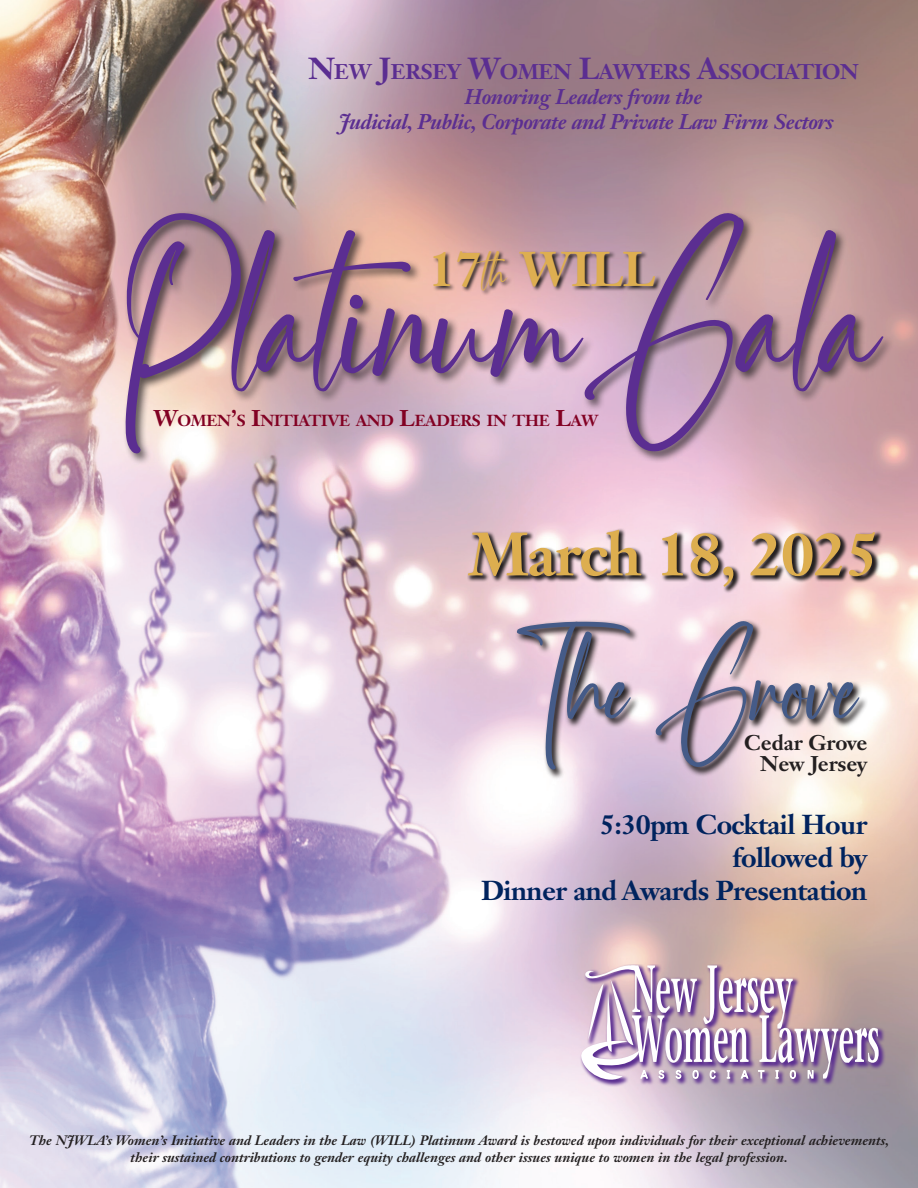
<style>
.page{position:relative;width:918px;height:1188px;background:#fff}
.page>*{position:absolute;margin:0;border:0;box-sizing:border-box;transform-origin:0 0}
.t1{font:147px "Handselled Demo";color:#5b2e91}
.t2{font:90px "Handselled Demo";color:#455b88}
.t3{font:700 60px "Janson Text LT Std";letter-spacing:-.02em;color:#ddae4f}
.t4{font:700 48px "Janson Text LT Std";color:#ddae51}
.t5{font:700 27px/33px "Janson Text LT Std";letter-spacing:-.02em;color:#00235e;text-align:right}
.t6{font:italic 700 21px/25.2px "Janson Text LT Std";letter-spacing:-.02em;color:#5b2e91;text-align:center}
.t7{font:700 21px/21px "Janson Text LT Std";color:#231f20;text-align:right}
.t8{font:700 15.75px "Janson Text LT Std";letter-spacing:-.015em;color:#820123}
.t9{font:italic 700 13.5px/16.5px "Janson Text LT Std";color:#231f20;text-align:center}
.s1{font-style:normal;font-size:30px}
.s2{font-style:normal}
.s3{font-family:"Handselled Demo";font-weight:400;font-size:36px}
.s4{font-size:22.5px}
</style>
<div class="page">
<img style="left:0;top:0;width:918px;height:1188px">
<svg style="left:467px;top:528px;width:416px;height:66px;background:#b49da3"></svg>
<svg style="left:580px;top:964px;width:306px;height:123px"></svg>
<svg style="left:580px;top:965px;width:299px;height:121px"></svg>
<div style="left:123px;top:210px;width:771px;height:255px;background:#231f20;opacity:.75"></div>
<svg style="left:515px;top:619px;width:354px;height:161px;background:#d6c0c8"></svg>
<h3 class="t6" style="left:308px;top:59px;width:552px"><span class="s1">N</span><span class="s2">EW</span> <span class="s1">J</span><span class="s2">ERSEY</span> <span class="s1">W</span><span class="s2">OMEN</span> <span class="s1">L</span><span class="s2">AWYERS</span> <span class="s1">A</span><span class="s2">SSOCIATION<br></span>Honoring Leaders from the<br>Judicial, Public, Corporate and Private Law Firm Sectors</h3>
<h1 class="t1" style="left:118px;top:236px;width:761px">PlatinumGala</h1>
<h3 class="t4" style="left:429px;top:238px;width:229px">17<span class="s3">th</span> WILL</h3>
<p class="t8" style="left:153px;top:411px;width:446px"><span class="s4">W</span>OMEN<span class="s4">’</span>S <span class="s4">I</span>NITIATIVE AND <span class="s4">L</span>EADERS IN THE <span class="s4">L</span>AW</p>
<h3 class="t3" style="left:469px;top:516px;width:412px">March 18, 2025</h3>
<h2 class="t2" style="left:512px;top:635px;width:345px">The Grove</h2>
<h3 class="t7" style="left:744px;top:731px;width:125px">Cedar Grove<br>New Jersey</h3>
<h3 class="t5" style="left:481px;top:807px;width:388px">5:30pm Cocktail Hour<br>followed by<br>Dinner and Awards Presentation</h3>
<p class="t9" style="left:29px;top:1132px;width:861px">The NJWLA’s Women’s Initiative and Leaders in the Law (WILL) Platinum Award is bestowed upon individuals for their exceptional achievements, their sustained contributions to gender equity challenges and other issues unique to women in the legal profession.</p>
</div>
